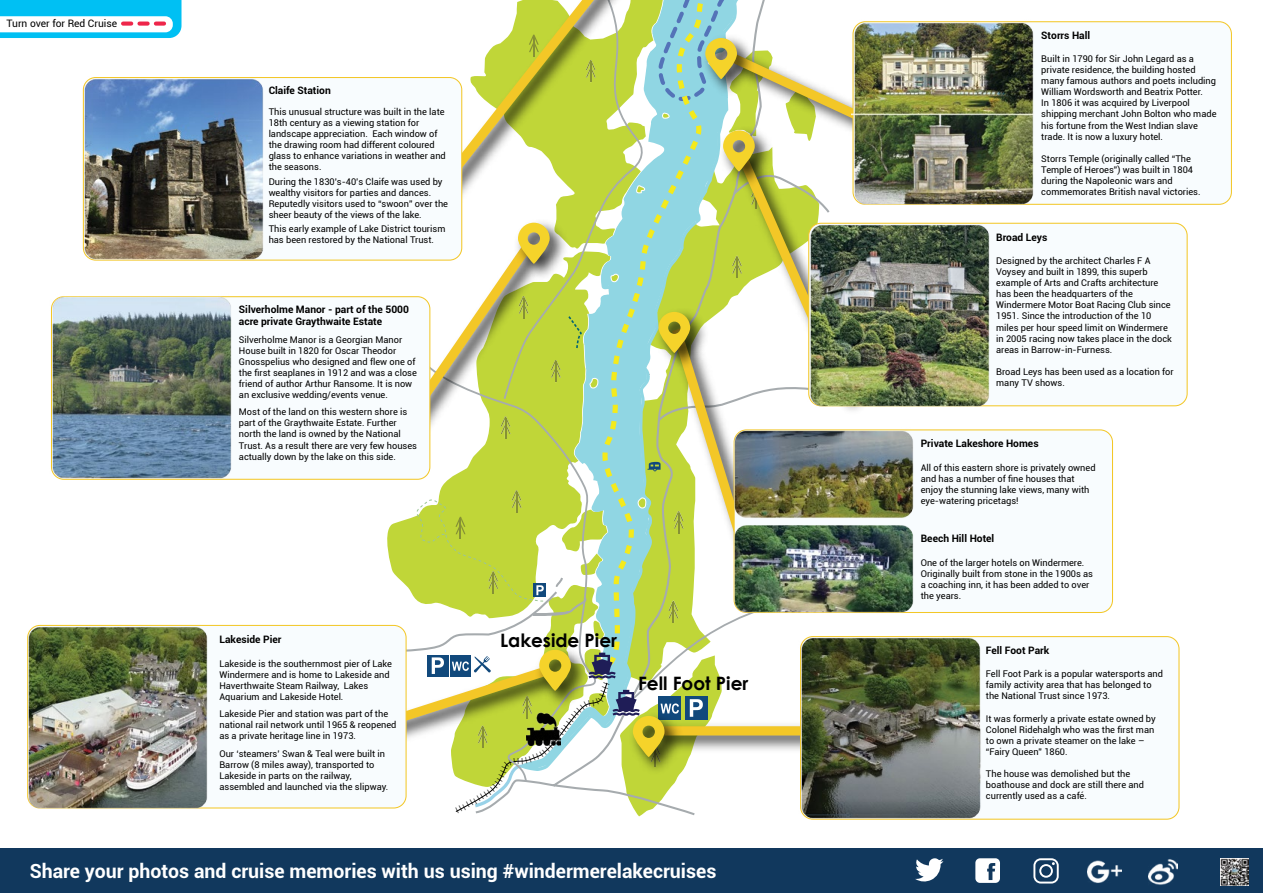
<style>
.page{position:relative;width:1263px;height:893px;background:#fff}
.page>*{position:absolute;margin:0;border:0;box-sizing:border-box;transform-origin:0 0}
.t1{font:700 19.5px "Roboto";color:#fff}
.t2{font:700 18.45px "Century Gothic";color:#000}
.t3{font:700 10.2px/12.3px "Roboto";color:#000}
.t4{font:10.2px "Roboto";color:#000}
.t5{font:9.3px/11.1px "Roboto";color:#000}
</style>
<div class="page">
<div style="left:0;top:849px;width:1263px;height:44px;background:#11385d"></div>
<svg style="left:975px;top:858px;width:25px;height:25px"></svg>
<svg style="left:1033px;top:858px;width:26px;height:25px"></svg>
<img style="left:1087px;top:860px;width:35px;height:23px">
<img style="left:1149px;top:859px;width:28px;height:26px">
<img style="left:1221px;top:858px;width:27px;height:27px">
<div style="left:28px;top:625px;width:378px;height:183px;background:#f8fcfe;border-radius:12px"></div>
<div style="left:801px;top:637px;width:378px;height:182px;background:#f8fcfe;border-radius:12px"></div>
<div style="left:734px;top:430px;width:378px;height:182px;background:#f8fcfe;border-radius:12px"></div>
<div style="left:51px;top:297px;width:379px;height:182px;background:#f8fcfe;border-radius:12px"></div>
<div style="left:809px;top:223px;width:378px;height:183px;background:#f8fcfe;border-radius:12px"></div>
<div style="left:853px;top:22px;width:378px;height:182px;background:#f8fcfe;border-radius:12px"></div>
<img style="left:27px;top:624px;width:182px;height:185px">
<img style="left:51px;top:296px;width:182px;height:184px">
<img style="left:82px;top:77px;width:182px;height:184px">
<img style="left:981px;top:222px;width:9px;height:185px">
<img style="left:981px;top:21px;width:53px;height:184px">
<svg style="left:0;top:0;width:181px;height:38px"></svg>
<img style="left:804px;top:816px;width:177px;height:4px">
<svg style="left:915px;top:858px;width:28px;height:24px"></svg>
<img style="left:268px;top:0;width:713px;height:816px">
<p class="t4" style="left:7px;top:16px;width:112px">Turn over for Red Cruise</p>
<p class="t3" style="left:1041px;top:28px;width:50px">Storrs Hall</p>
<p class="t5" style="left:1041px;top:53px;width:177px">Built in 1790 for Sir John Legard as a private residence, the building hosted many famous authors and poets including William Wordsworth and Beatrix Potter.<br>In 1806 it was acquired by Liverpool shipping merchant John Bolton who made his fortune from the West Indian slave trade. It is now a luxury hotel.</p>
<p class="t5" style="left:1041px;top:153px;width:161px">Storrs Temple (originally called “The Temple of Heroes”) was built in 1804 during the Napoleonic wars and commemorates British naval victories.</p>
<p class="t3" style="left:269px;top:84px;width:64px">Claife Station</p>
<p class="t5" style="left:269px;top:106px;width:179px">This unusual structure was built in the late 18th century as a viewing station for landscape appreciation. Each window of the drawing room had different coloured glass to enhance variations in weather and the seasons.</p>
<p class="t5" style="left:269px;top:175px;width:181px">During the 1830’s-40’s Claife was used by wealthy visitors for parties and dances.<br>Reputedly visitors used to “swoon” over the sheer beauty of the views of the lake.</p>
<p class="t5" style="left:269px;top:223px;width:178px">This early example of Lake District tourism has been restored by the National Trust.</p>
<p class="t3" style="left:996px;top:230px;width:53px">Broad Leys</p>
<p class="t5" style="left:996px;top:255px;width:177px">Designed by the architect Charles F A Voysey and built in 1899, this superb example of Arts and Crafts architecture has been the headquarters of the Windermere Motor Boat Racing Club since 1951. Since the introduction of the 10 miles per hour speed limit on Windermere in 2005 racing now takes place in the dock areas in Barrow-in-Furness.</p>
<p class="t5" style="left:996px;top:366px;width:179px">Broad Leys has been used as a location for many TV shows.</p>
<p class="t3" style="left:239px;top:303px;width:172px">Silverholme Manor - part of the 5000 acre private Graythwaite Estate</p>
<p class="t5" style="left:239px;top:333px;width:180px">Silverholme Manor is a Georgian Manor House built in 1820 for Oscar Theodor Gnosspelius who designed and flew one of the first seaplanes in 1912 and was a close friend of author Arthur Ransome. It is now an exclusive wedding/events venue.</p>
<p class="t5" style="left:239px;top:406px;width:180px">Most of the land on this western shore is part of the Graythwaite Estate. Further north the land is owned by the National Trust. As a result there are very few houses actually down by the lake on this side.</p>
<p class="t3" style="left:921px;top:437px;width:119px">Private Lakeshore Homes</p>
<p class="t5" style="left:921px;top:461px;width:176px">All of this eastern shore is privately owned and has a number of fine houses that enjoy the stunning lake views, many with eye-watering pricetags!</p>
<p class="t3" style="left:921px;top:532px;width:75px">Beech Hill Hotel</p>
<p class="t5" style="left:921px;top:557px;width:174px">One of the larger hotels on Windermere.<br>Originally built from stone in the 1900s as a coaching inn, it has been added to over the years.</p>
<p class="t3" style="left:219px;top:633px;width:63px">Lakeside Pier</p>
<p class="t5" style="left:219px;top:658px;width:174px">Lakeside is the southernmost pier of Lake Windermere and is home to Lakeside and Haverthwaite Steam Railway, Lakes Aquarium and Lakeside Hotel.</p>
<p class="t5" style="left:219px;top:708px;width:179px">Lakeside Pier and station was part of the national rail network until 1965 &amp; reopened as a private heritage line in 1973.</p>
<p class="t5" style="left:219px;top:747px;width:170px">Our ‘steamers’ Swan &amp; Teal were built in Barrow (8 miles away), transported to Lakeside in parts on the railway, assembled and launched via the slipway.</p>
<h2 class="t2" style="left:500px;top:626px;width:119px">Lakeside Pier</h2>
<h2 class="t2" style="left:638px;top:669px;width:112px">Fell Foot Pier</h2>
<p class="t3" style="left:986px;top:644px;width:65px">Fell Foot Park</p>
<p class="t5" style="left:986px;top:668px;width:179px">Fell Foot Park is a popular watersports and family activity area that has belonged to the National Trust since 1973.</p>
<p class="t5" style="left:986px;top:712px;width:171px">It was formerly a private estate owned by Colonel Ridehalgh who was the first man to own a private steamer on the lake – “Fairy Queen” 1860.</p>
<p class="t5" style="left:986px;top:768px;width:160px">The house was demolished but the boathouse and dock are still there and currently used as a café.</p>
<h1 class="t1" style="left:30px;top:857px;width:688px">Share your photos and cruise memories with us using #windermerelakecruises</h1>
</div>
